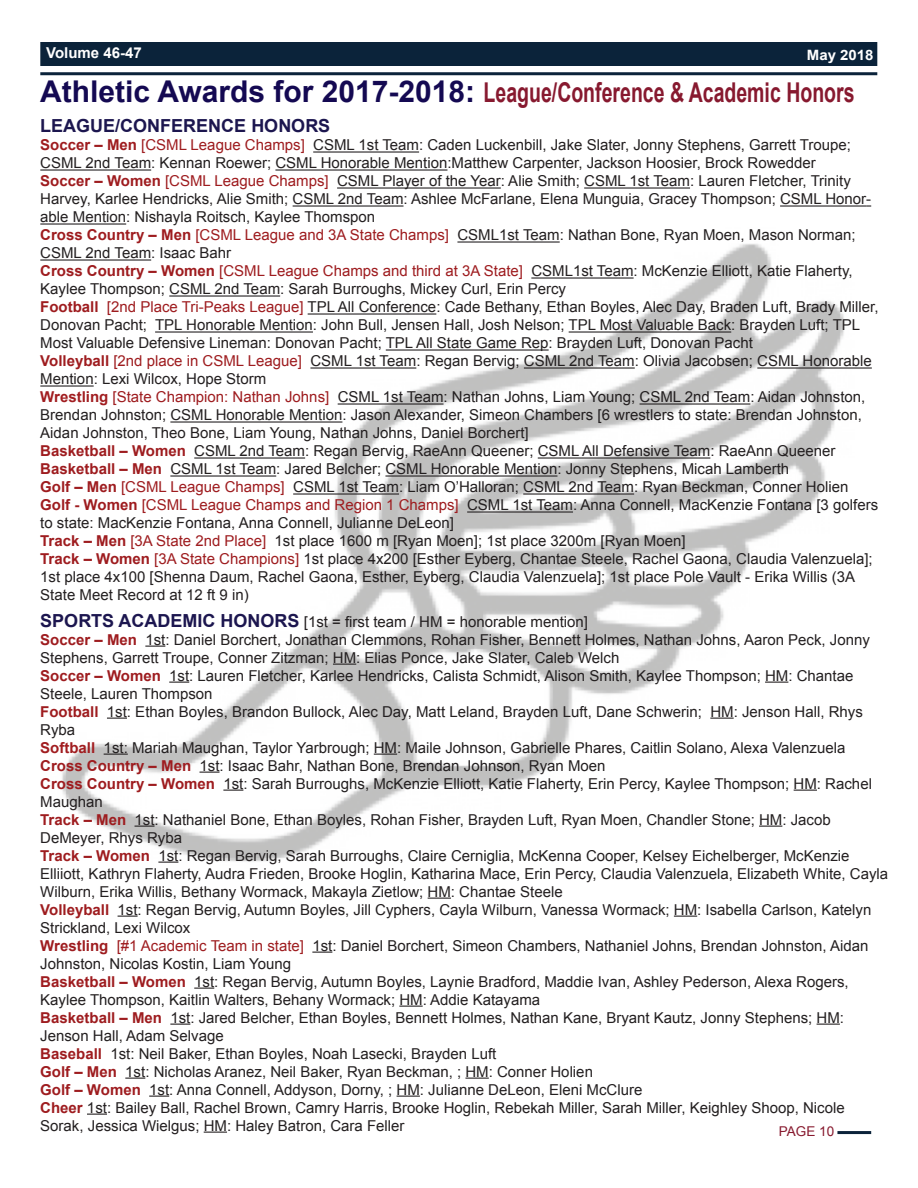
<style>
.page{position:relative;width:918px;height:1188px;background:#fff}
.page>*{position:absolute;margin:0;border:0;box-sizing:border-box;transform-origin:0 0}
.t1{font:700 27.3px "Arial";color:#87192f;scale:.71 1}
.t2{font:700 18px "Arial";color:#1c164f}
.t3{font:15px/18px "Arial";color:#231f20}
.t4{font:700 15px "Arial";color:#fff}
.t5{font:700 14.25px "Arial";color:#fff;scale:1.05 1}
.t6{font:13.5px "Arial";color:#87192e}
.s1{font-size:30px;color:#140952}
.s2{font-weight:700;color:#9e1c1f}
.s3{color:#9e1c1f}
.s4{font-weight:700;color:#a11d20}
.s5{font-weight:700;font-size:18px;color:#1c164f}
</style>
<div class="page">
<div style="left:40px;top:42px;width:837px;height:24px;background:#0b233a"></div>
<hr style="left:40px;top:72px;width:837px;height:3px;background:#0b233a">
<hr style="left:837px;top:1131px;width:34px;height:3px;background:#0b233a">
<img style="left:62px;top:152px;width:782px;height:801px">
<hr style="left:313px;top:151px;width:106px;height:2px;background:#231f20">
<hr style="left:40px;top:169px;width:111px;height:2px;background:#231f20">
<hr style="left:275px;top:169px;width:172px;height:2px;background:#231f20">
<hr style="left:337px;top:187px;width:164px;height:2px;background:#231f20">
<hr style="left:584px;top:187px;width:106px;height:2px;background:#231f20">
<hr style="left:293px;top:205px;width:111px;height:2px;background:#231f20">
<hr style="left:780px;top:205px;width:86px;height:2px;background:#231f20">
<hr style="left:40px;top:223px;width:86px;height:2px;background:#231f20">
<hr style="left:457px;top:241px;width:103px;height:2px;background:#231f20">
<hr style="left:40px;top:259px;width:111px;height:2px;background:#231f20">
<hr style="left:531px;top:277px;width:103px;height:2px;background:#231f20">
<hr style="left:169px;top:295px;width:111px;height:2px;background:#231f20">
<hr style="left:308px;top:313px;width:128px;height:2px;background:#231f20">
<hr style="left:155px;top:331px;width:158px;height:2px;background:#231f20">
<hr style="left:569px;top:331px;width:162px;height:2px;background:#231f20">
<hr style="left:386px;top:349px;width:163px;height:2px;background:#231f20">
<hr style="left:310px;top:367px;width:106px;height:2px;background:#231f20">
<hr style="left:524px;top:367px;width:111px;height:2px;background:#231f20">
<hr style="left:757px;top:367px;width:115px;height:2px;background:#231f20">
<hr style="left:40px;top:385px;width:54px;height:2px;background:#231f20">
<hr style="left:338px;top:403px;width:106px;height:2px;background:#231f20">
<hr style="left:640px;top:403px;width:110px;height:2px;background:#231f20">
<hr style="left:170px;top:421px;width:172px;height:2px;background:#231f20">
<hr style="left:194px;top:457px;width:111px;height:2px;background:#231f20">
<hr style="left:538px;top:457px;width:172px;height:2px;background:#231f20">
<hr style="left:170px;top:475px;width:106px;height:2px;background:#231f20">
<hr style="left:385px;top:475px;width:172px;height:2px;background:#231f20">
<hr style="left:293px;top:493px;width:106px;height:2px;background:#231f20">
<hr style="left:523px;top:493px;width:111px;height:2px;background:#231f20">
<hr style="left:467px;top:511px;width:106px;height:2px;background:#231f20">
<svg style="left:145px;top:646px;width:20px;height:1px"></svg>
<svg style="left:333px;top:664px;width:23px;height:1px"></svg>
<svg style="left:169px;top:682px;width:20px;height:1px"></svg>
<svg style="left:765px;top:682px;width:23px;height:1px"></svg>
<svg style="left:107px;top:718px;width:20px;height:1px"></svg>
<svg style="left:710px;top:718px;width:24px;height:1px"></svg>
<svg style="left:104px;top:754px;width:24px;height:1px"></svg>
<svg style="left:374px;top:754px;width:23px;height:1px"></svg>
<svg style="left:200px;top:772px;width:20px;height:1px"></svg>
<svg style="left:223px;top:790px;width:20px;height:1px"></svg>
<svg style="left:794px;top:790px;width:23px;height:1px"></svg>
<svg style="left:135px;top:826px;width:20px;height:1px"></svg>
<svg style="left:759px;top:826px;width:23px;height:1px"></svg>
<svg style="left:158px;top:862px;width:20px;height:1px"></svg>
<svg style="left:428px;top:898px;width:23px;height:1px"></svg>
<svg style="left:118px;top:916px;width:20px;height:1px"></svg>
<svg style="left:674px;top:916px;width:23px;height:1px"></svg>
<svg style="left:312px;top:952px;width:20px;height:1px"></svg>
<svg style="left:194px;top:988px;width:20px;height:1px"></svg>
<svg style="left:399px;top:1006px;width:24px;height:1px"></svg>
<svg style="left:170px;top:1024px;width:20px;height:1px"></svg>
<svg style="left:817px;top:1024px;width:23px;height:1px"></svg>
<svg style="left:125px;top:1078px;width:20px;height:1px"></svg>
<svg style="left:465px;top:1078px;width:24px;height:1px"></svg>
<svg style="left:149px;top:1096px;width:20px;height:1px"></svg>
<svg style="left:397px;top:1096px;width:23px;height:1px"></svg>
<svg style="left:87px;top:1114px;width:20px;height:1px"></svg>
<svg style="left:204px;top:1132px;width:23px;height:1px"></svg>
<p class="t4" style="left:46px;top:43px;width:97px">Volume 46-47</p>
<p class="t5" style="left:807px;top:45px;width:65px">May 2018</p>
<h1 class="t1" style="left:40px;top:75px;width:1149px"><span class="s1">Athletic Awards for 2017-2018:</span> League/Conference &amp; Academic Honors</h1>
<p class="t2" style="left:40px;top:114px;width:292px">LEAGUE/CONFERENCE HONORS</p>
<p class="t3" style="left:40px;top:136px;width:840px"><span class="s2">Soccer – Men</span> <span class="s3">[CSML League Champs]</span> CSML 1st Team: Caden Luckenbill, Jake Slater, Jonny Stephens, Garrett Troupe; CSML 2nd Team: Kennan Roewer; CSML Honorable Mention:Matthew Carpenter, Jackson Hoosier, Brock Rowedder<br><span class="s2">Soccer – Women</span> <span class="s3">[CSML League Champs]</span> CSML Player of the Year: Alie Smith; CSML 1st Team: Lauren Fletcher, Trinity Harvey, Karlee Hendricks, Alie Smith; CSML 2nd Team: Ashlee McFarlane, Elena Munguia, Gracey Thompson; CSML Honor&shy;able Mention: Nishayla Roitsch, Kaylee Thomspon<br><span class="s2">Cross Country – Men</span> <span class="s3">[CSML League and 3A State Champs]</span> CSML1st Team: Nathan Bone, Ryan Moen, Mason Norman; CSML 2nd Team: Isaac Bahr<br><span class="s2">Cross Country – Women</span> <span class="s3">[CSML League Champs and third at 3A State]</span> CSML1st Team: McKenzie Elliott, Katie Flaherty, Kaylee Thompson; CSML 2nd Team: Sarah Burroughs, Mickey Curl, Erin Percy<br><span class="s2">Football</span> <span class="s3">[2nd Place Tri-Peaks League]</span> TPL All Conference: Cade Bethany, Ethan Boyles, Alec Day, Braden Luft, Brady Miller, Donovan Pacht; TPL Honorable Mention: John Bull, Jensen Hall, Josh Nelson; TPL Most Valuable Back: Brayden Luft; TPL Most Valuable Defensive Lineman: Donovan Pacht; TPL All State Game Rep: Brayden Luft, Donovan Pacht<br><span class="s2">Volleyball</span> <span class="s3">[2nd place in CSML League]</span> CSML 1st Team: Regan Bervig; CSML 2nd Team: Olivia Jacobsen; CSML Honorable Mention: Lexi Wilcox, Hope Storm<br><span class="s4">Wrestling</span> <span class="s3">[State Champion: Nathan Johns]</span> CSML 1st Team: Nathan Johns, Liam Young; CSML 2nd Team: Aidan Johnston, Brendan Johnston; CSML Honorable Mention: Jason Alexander, Simeon Chambers [6 wrestlers to state: Brendan Johnston, Aidan Johnston, Theo Bone, Liam Young, Nathan Johns, Daniel Borchert]<br><span class="s2">Basketball – Women</span> CSML 2nd Team: Regan Bervig, RaeAnn Queener; CSML All Defensive Team: RaeAnn Queener <span class="s2">Basketball – Men</span> CSML 1st Team: Jared Belcher; CSML Honorable Mention: Jonny Stephens, Micah Lamberth<br><span class="s2">Golf – Men</span> <span class="s3">[CSML League Champs]</span> CSML 1st Team: Liam O’Halloran; CSML 2nd Team: Ryan Beckman, Conner Holien <span class="s2">Golf - Women</span> <span class="s3">[CSML League Champs and Region 1 Champs]</span> CSML 1st Team: Anna Connell, MacKenzie Fontana [3 golfers to state: MacKenzie Fontana, Anna Connell, Julianne DeLeon]<br><span class="s2">Track – Men</span> <span class="s3">[3A State 2nd Place]</span> 1st place 1600 m [Ryan Moen]; 1st place 3200m [Ryan Moen]<br><span class="s2">Track – Women</span> <span class="s3">[3A State Champions]</span> 1st place 4x200 [Esther Eyberg, Chantae Steele, Rachel Gaona, Claudia Valenzuela]; 1st place 4x100 [Shenna Daum, Rachel Gaona, Esther, Eyberg, Claudia Valenzuela]; 1st place Pole Vault - Erika Willis (3A State Meet Record at 12 ft 9 in)</p>
<p class="t3" style="left:40px;top:612px;width:849px"><span class="s5">SPORTS ACADEMIC HONORS</span> [1st = first team / HM = honorable mention]<br><span class="s2">Soccer – Men</span> 1st: Daniel Borchert, Jonathan Clemmons, Rohan Fisher, Bennett Holmes, Nathan Johns, Aaron Peck, Jonny Stephens, Garrett Troupe, Conner Zitzman; HM: Elias Ponce, Jake Slater, Caleb Welch<br><span class="s2">Soccer – Women</span> 1st: Lauren Fletcher, Karlee Hendricks, Calista Schmidt, Alison Smith, Kaylee Thompson; HM: Chantae Steele, Lauren Thompson<br><span class="s2">Football</span> 1st: Ethan Boyles, Brandon Bullock, Alec Day, Matt Leland, Brayden Luft, Dane Schwerin; HM: Jenson Hall, Rhys Ryba<br><span class="s4">Softball</span> 1st: Mariah Maughan, Taylor Yarbrough; HM: Maile Johnson, Gabrielle Phares, Caitlin Solano, Alexa Valenzuela <span class="s2">Cross Country – Men</span> 1st: Isaac Bahr, Nathan Bone, Brendan Johnson, Ryan Moen<br><span class="s2">Cross Country – Women</span> 1st: Sarah Burroughs, McKenzie Elliott, Katie Flaherty, Erin Percy, Kaylee Thompson; HM: Rachel Maughan<br><span class="s2">Track – Men</span> 1st: Nathaniel Bone, Ethan Boyles, Rohan Fisher, Brayden Luft, Ryan Moen, Chandler Stone; HM: Jacob DeMeyer, Rhys Ryba<br><span class="s2">Track – Women</span> 1st: Regan Bervig, Sarah Burroughs, Claire Cerniglia, McKenna Cooper, Kelsey Eichelberger, McKenzie Elliiott, Kathryn Flaherty, Audra Frieden, Brooke Hoglin, Katharina Mace, Erin Percy, Claudia Valenzuela, Elizabeth White, Cayla Wilburn, Erika Willis, Bethany Wormack, Makayla Zietlow; HM: Chantae Steele<br><span class="s2">Volleyball</span> 1st: Regan Bervig, Autumn Boyles, Jill Cyphers, Cayla Wilburn, Vanessa Wormack; HM: Isabella Carlson, Katelyn Strickland, Lexi Wilcox<br><span class="s2">Wrestling</span> <span class="s3">[#1 Academic Team in state]</span> 1st: Daniel Borchert, Simeon Chambers, Nathaniel Johns, Brendan Johnston, Aidan Johnston, Nicolas Kostin, Liam Young<br><span class="s2">Basketball – Women</span> 1st: Regan Bervig, Autumn Boyles, Laynie Bradford, Maddie Ivan, Ashley Pederson, Alexa Rogers, Kaylee Thompson, Kaitlin Walters, Behany Wormack; HM: Addie Katayama<br><span class="s2">Basketball – Men</span> 1st: Jared Belcher, Ethan Boyles, Bennett Holmes, Nathan Kane, Bryant Kautz, Jonny Stephens; HM:<br>Jenson Hall, Adam Selvage<br><span class="s2">Baseball</span> 1st: Neil Baker, Ethan Boyles, Noah Lasecki, Brayden Luft<br><span class="s2">Golf – Men</span> 1st: Nicholas Aranez, Neil Baker, Ryan Beckman, ; HM: Conner Holien<br><span class="s2">Golf – Women</span> 1st: Anna Connell, Addyson, Dorny, ; HM: Julianne DeLeon, Eleni McClure<br><span class="s2">Cheer</span> 1st: Bailey Ball, Rachel Brown, Camry Harris, Brooke Hoglin, Rebekah Miller, Sarah Miller, Keighley Shoop, Nicole Sorak, Jessica Wielgus; HM: Haley Batron, Cara Feller</p>
<p class="t6" style="left:779px;top:1122px;width:57px">PAGE 10</p>
</div>
